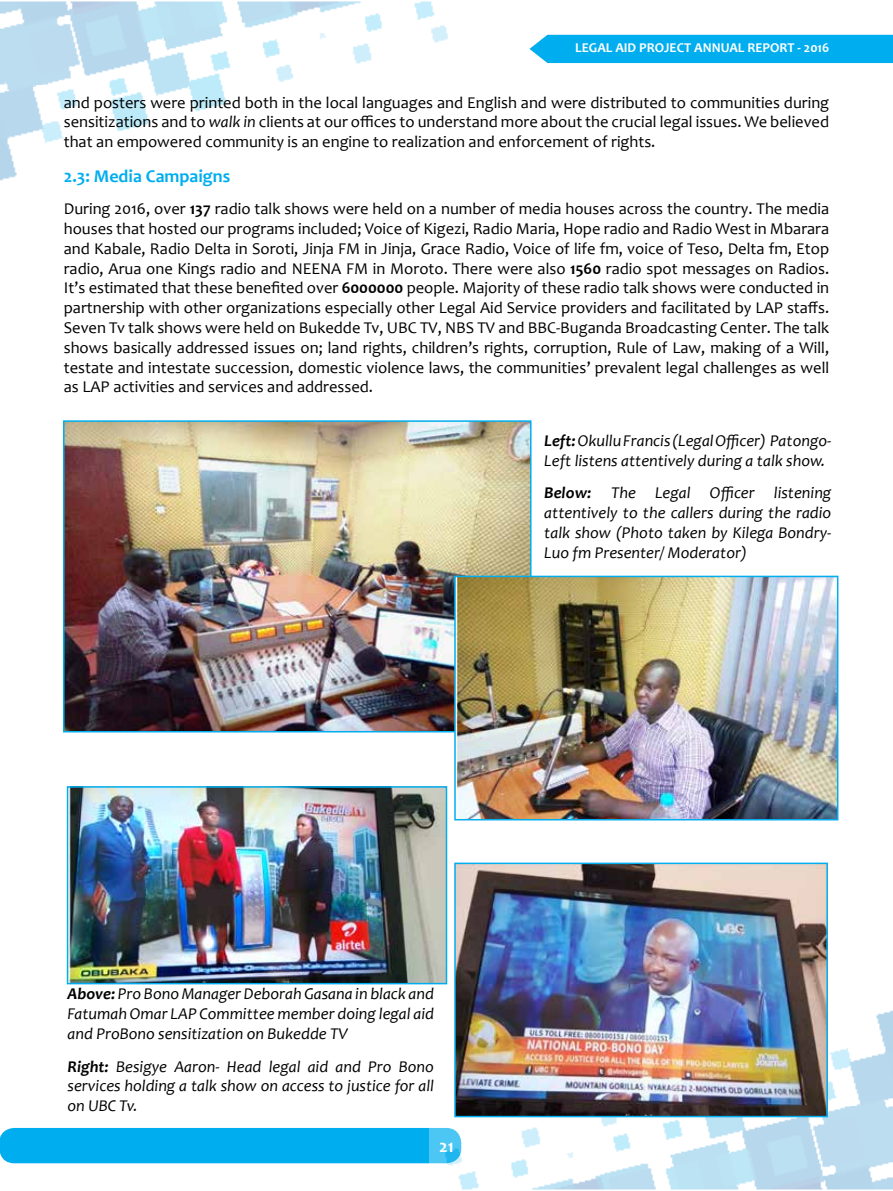
<style>
.page{position:relative;width:893px;height:1191px;background:#fff}
.page>*{position:absolute;margin:0;border:0;box-sizing:border-box;transform-origin:0 0}
.t1{font:700 18px "Candara";color:#00aeef}
.t2{font:700 18px "Candara";color:#fff}
.t3{font:16.5px/19.8px "Candara";color:#000;text-align:justify}
.t4{font:italic 16.5px/19.8px "Candara";color:#000;text-align:justify}
.t5{font:700 13.5px "Candara";color:#fff}
.s1{font-style:italic}
.s2{font-weight:700}
</style>
<div class="page">
<div style="left:529px;top:35px;width:364px;height:28px;background:#00aeef"></div>
<div style="left:0;top:1128px;width:461px;height:35px;background:#00aeef;border-radius:15px"></div>
<img style="left:429px;top:1010px;width:464px;height:180px">
<img style="left:0;top:1px;width:448px;height:180px">
<img style="left:66px;top:423px;width:462px;height:306px">
<div style="left:63px;top:420px;width:468px;height:312px;border:2px solid #00aeef"></div>
<img style="left:70px;top:789px;width:374px;height:192px">
<div style="left:67px;top:786px;width:380px;height:198px;border:2px solid #00aeef"></div>
<img style="left:457px;top:578px;width:378px;height:239px">
<div style="left:454px;top:575px;width:384px;height:245px;border:2px solid #00aeef"></div>
<img style="left:457px;top:865px;width:368px;height:249px">
<div style="left:454px;top:862px;width:374px;height:255px;border:2px solid #00aeef"></div>
<p class="t5" style="left:575px;top:39px;width:255px">LEGAL AID PROJECT ANNUAL REPORT - 2016</p>
<p class="t3" style="left:64px;top:92px;width:767px">and posters were printed both in the local languages and English and were distributed to communities during sensitizations and to <span class="s1">walk in</span> clients at our offices to understand more about the crucial legal issues. We believed that an empowered community is an engine to realization and enforcement of rights.</p>
<p class="t1" style="left:64px;top:164px;width:168px">2.3: Media Campaigns</p>
<p class="t3" style="left:64px;top:199px;width:767px">During 2016, over <span class="s2">137</span> radio talk shows were held on a number of media houses across the country. The media houses that hosted our programs included; Voice of Kigezi, Radio Maria, Hope radio and Radio West in Mbarara and Kabale, Radio Delta in Soroti, Jinja FM in Jinja, Grace Radio, Voice of life fm, voice of Teso, Delta fm, Etop radio, Arua one Kings radio and NEENA FM in Moroto. There were also <span class="s2">1560</span> radio spot messages on Radios.<br>It’s estimated that these benefited over <span class="s2">6000000</span> people. Majority of these radio talk shows were conducted in partnership with other organizations especially other Legal Aid Service providers and facilitated by LAP staffs.<br>Seven Tv talk shows were held on Bukedde Tv, UBC TV, NBS TV and BBC-Buganda Broadcasting Center. The talk shows basically addressed issues on; land rights, children’s rights, corruption, Rule of Law, making of a Will, testate and intestate succession, domestic violence laws, the communities’ prevalent legal challenges as well as LAP activities and services and addressed.</p>
<p class="t4" style="left:544px;top:430px;width:289px"><span class="s2">Left:</span>Okullu Francis (Legal Officer) Patongo-<br>Left listens attentively during a talk show.</p>
<p class="t4" style="left:544px;top:483px;width:289px"><span class="s2">Below:</span> The Legal officer listening attentively to the callers during the radio talk show (Photo taken by Kilega Bondry-Luo fm Presenter/ Moderator)</p>
<p class="t4" style="left:68px;top:984px;width:368px"><span class="s2">Above:</span> Pro Bono Manager Deborah Gasana in black and Fatumah Omar LAP Committee member doing legal aid and ProBono sensitization on Bukedde TV</p>
<p class="t4" style="left:68px;top:1056px;width:368px"><span class="s2">Right:</span> Besigye Aaron- Head legal aid and Pro Bono services holding a talk show on access to justice for all on UBC Tv.</p>
<p class="t2" style="left:439px;top:1134px;width:16px">21</p>
</div>
